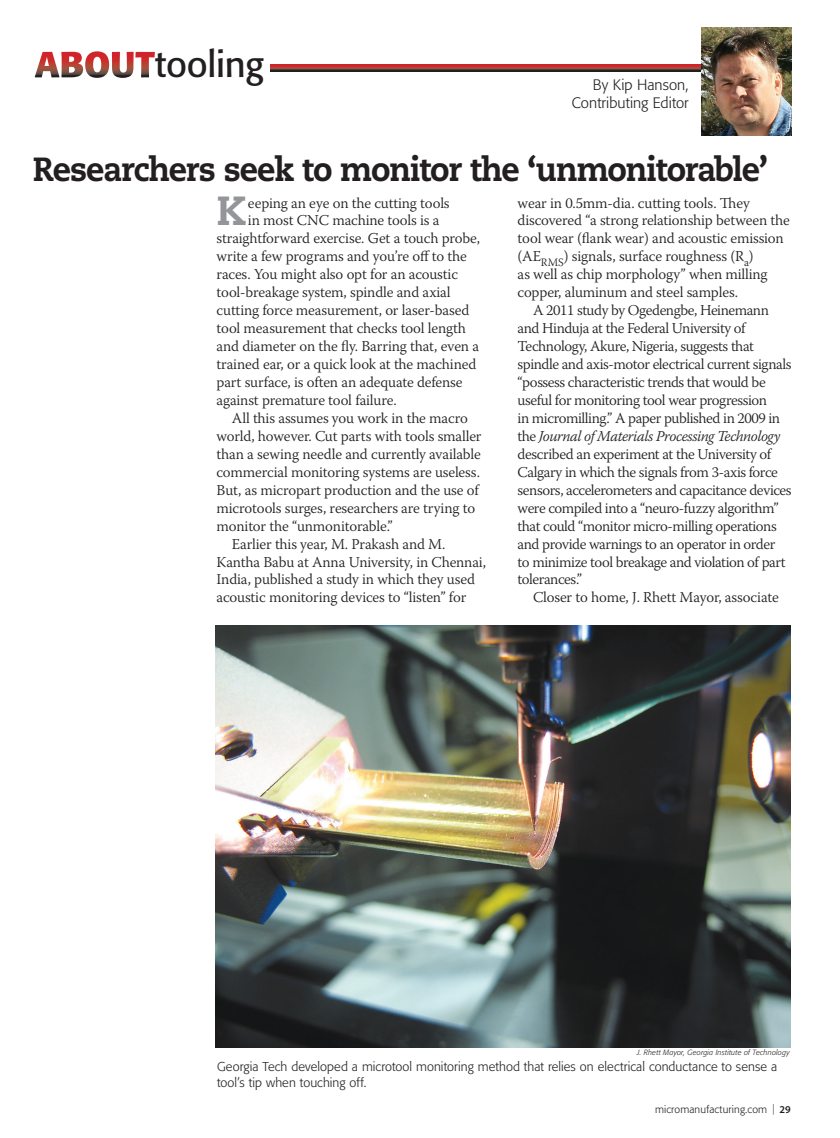
<style>
.page{position:relative;width:840px;height:1138px;background:#fff}
.page>*{position:absolute;margin:0;border:0;box-sizing:border-box;transform-origin:0 0}
.t1{font:800 40.65px "Caecilia LT Std";color:#939598}
.t2{font:36px "Formata";letter-spacing:-.01em;color:#231f20}
.t3{font:800 33.45px "Caecilia LT Std";letter-spacing:-.035em;color:#231f20;scale:.95 1}
.t4{font:300 15px/18px "Warnock Pro";letter-spacing:-.01em;color:#231f20}
.t5{font:300 15px/18px "Warnock Pro";letter-spacing:-.03em;color:#231f20}
.t6{font:300 15px/18px "Formata";letter-spacing:.005em;color:#231f20;text-align:right}
.t7{font:300 12.75px/15.9px "Formata";letter-spacing:.005em;color:#231f20}
.t8{font:300 10.5px "Formata";letter-spacing:.015em;color:#231f20}
.t9{font:italic 300 7.5px "Formata";letter-spacing:.02em;color:#231f20}
.s1{font-weight:700;color:#fff}
.s2{font-style:italic}
.s3{font-family:"Myriad Pro"}
.s4{font-family:"Myriad Pro";font-weight:600}
</style>
<div class="page">
<svg style="left:270px;top:64px;width:522px;height:7px;background:#96342f"></svg>
<img style="left:701px;top:27px;width:90px;height:108px">
<img style="left:215px;top:625px;width:576px;height:422px">
<h2 class="t2" style="left:35px;top:43px;width:231px"><span class="s1">ABOUT</span>tooling</h2>
<p class="t6" style="left:572px;top:76px;width:118px">By Kip Hanson,<br>Contributing Editor</p>
<h3 class="t3" style="left:33px;top:148px;width:775px">Researchers seek to monitor the ‘unmonitorable’</h3>
<h1 class="t1" style="left:217px;top:186px;width:31px">K</h1>
<p class="t4" style="left:248px;top:193px;width:203px">eeping an eye on the cutting tools</p>
<p class="t4" style="left:517px;top:193px;width:274px">wear in 0.5mm-dia. cutting tools. They discovered “a strong relationship between the tool wear (flank wear) and acoustic emission (AE<sub>RMS</sub>) signals, surface roughness (R<sub>a</sub>)<br>as well as chip morphology” when milling copper, aluminum and steel samples.</p>
<p class="t5" style="left:517px;top:301px;width:275px;text-indent:15px">A 2011 study by Ogedengbe, Heinemann and Hinduja at the Federal University of Technology, Akure, Nigeria, suggests that spindle and axis-motor electrical current signals “possess characteristic trends that would be useful for monitoring tool wear progression<br>in micromilling.” A paper published in 2009 in the <span class="s2">Journal of Materials Processing Technology </span>described an experiment at the University of Calgary in which the signals from 3-axis force sensors, accelerometers and capacitance devices were compiled into a “neuro-fuzzy algorithm” that could “monitor micro-milling operations and provide warnings to an operator in order<br>to minimize tool breakage and violation of part tolerances.”</p>
<p class="t4" style="left:533px;top:588px;width:247px">Closer to home, J. Rhett Mayor, associate</p>
<p class="t4" style="left:248px;top:211px;width:193px">in most CNC machine tools is a</p>
<p class="t4" style="left:217px;top:229px;width:265px">straightforward exercise. Get a touch probe,</p>
<p class="t4" style="left:217px;top:247px;width:252px">write a few programs and you’re off to the</p>
<p class="t4" style="left:217px;top:265px;width:243px">races. You might also opt for an acoustic</p>
<p class="t4" style="left:217px;top:283px;width:235px">tool-breakage system, spindle and axial</p>
<p class="t4" style="left:217px;top:301px;width:254px">cutting force measurement, or laser-based</p>
<p class="t4" style="left:217px;top:319px;width:251px">tool measurement that checks tool length</p>
<p class="t4" style="left:217px;top:337px;width:264px">and diameter on the fly. Barring that, even a</p>
<p class="t4" style="left:217px;top:355px;width:261px">trained ear, or a quick look at the machined</p>
<p class="t4" style="left:217px;top:373px;width:247px">part surface, is often an adequate defense</p>
<p class="t4" style="left:217px;top:391px;width:182px">against premature tool failure.</p>
<p class="t4" style="left:232px;top:408px;width:237px">All this assumes you work in the macro</p>
<p class="t4" style="left:217px;top:426px;width:266px">world, however. Cut parts with tools smaller</p>
<p class="t4" style="left:217px;top:444px;width:266px">than a sewing needle and currently available</p>
<p class="t4" style="left:217px;top:462px;width:265px">commercial monitoring systems are useless.</p>
<p class="t4" style="left:217px;top:480px;width:264px">But, as micropart production and the use of</p>
<p class="t4" style="left:217px;top:498px;width:260px">microtools surges, researchers are trying to</p>
<p class="t4" style="left:217px;top:516px;width:178px">monitor the “unmonitorable.”</p>
<p class="t4" style="left:232px;top:534px;width:215px">Earlier this year, M. Prakash and M.</p>
<p class="t4" style="left:217px;top:552px;width:271px">Kantha Babu at Anna University, in Chennai,</p>
<p class="t4" style="left:217px;top:570px;width:260px">India, published a study in which they used</p>
<p class="t4" style="left:217px;top:588px;width:251px">acoustic monitoring devices to “listen” for</p>
<p class="t9" style="left:637px;top:1048px;width:154px">J. Rhett Mayor, Georgia Institute of Technology</p>
<p class="t7" style="left:217px;top:1058px;width:561px">Georgia Tech developed a microtool monitoring method that relies on electrical conductance to sense a tool’s tip when touching off.</p>
<p class="t8" style="left:655px;top:1102px;width:137px">micromanufacturing.com <span class="s3">|</span> <span class="s4">29</span></p>
</div>
